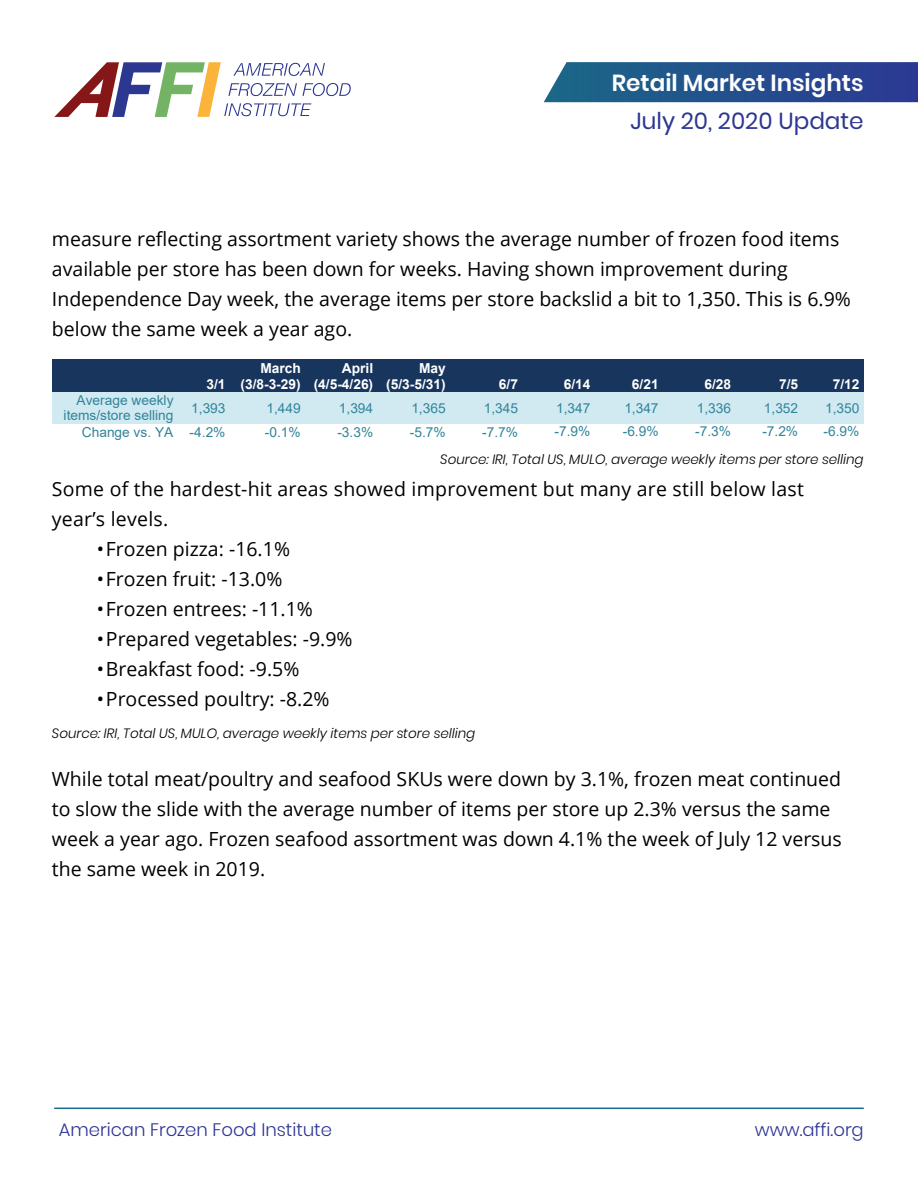
<style>
.page{position:relative;width:918px;height:1188px;background:#fff}
.page>*{position:absolute;margin:0;border:0;box-sizing:border-box;transform-origin:0 0}
.t1{font:600 23.1px "Poppins";color:#fff}
.t2{font:23.1px "Poppins";color:#2c3790}
.t3{font:19.5px/30px "Open Sans";color:#000}
.t4{font:300 18px "Poppins";color:#2d3494}
.t5{font:13.8px/15.8px "Arial";letter-spacing:-.005em;color:#31849a;text-align:right}
.t6{font:700 13.8px/15.8px "Arial";letter-spacing:-.005em;color:#fff;text-align:right}
.t7{font:italic 300 13.5px "Poppins";color:#000}
</style>
<div class="page">
<svg style="left:54px;top:62px;width:297px;height:55px"></svg>
<hr style="left:54px;top:1108px;width:810px;height:1px;background:#1a6887">
<svg style="left:544px;top:62px;width:374px;height:40px;background:#2a5590"></svg>
<div style="left:52px;top:360px;width:126px;height:32px;background:#18365d"></div>
<div style="left:178px;top:360px;width:52px;height:32px;background:#18365d"></div>
<div style="left:230px;top:360px;width:75px;height:32px;background:#18365d"></div>
<div style="left:305px;top:360px;width:73px;height:32px;background:#18365d"></div>
<div style="left:378px;top:360px;width:72px;height:32px;background:#18365d"></div>
<div style="left:450px;top:360px;width:73px;height:32px;background:#18365d"></div>
<div style="left:523px;top:360px;width:72px;height:32px;background:#18365d"></div>
<div style="left:595px;top:360px;width:68px;height:32px;background:#18365d"></div>
<div style="left:663px;top:360px;width:73px;height:32px;background:#18365d"></div>
<div style="left:736px;top:360px;width:67px;height:32px;background:#18365d"></div>
<div style="left:803px;top:360px;width:61px;height:32px;background:#18365d"></div>
<div style="left:52px;top:392px;width:126px;height:31px;background:#d1eaf1"></div>
<div style="left:178px;top:392px;width:52px;height:31px;background:#d1eaf1"></div>
<div style="left:230px;top:392px;width:75px;height:31px;background:#d1eaf1"></div>
<div style="left:305px;top:392px;width:73px;height:31px;background:#d1eaf1"></div>
<div style="left:378px;top:392px;width:72px;height:31px;background:#d1eaf1"></div>
<div style="left:450px;top:392px;width:73px;height:31px;background:#d1eaf1"></div>
<div style="left:523px;top:392px;width:72px;height:31px;background:#d1eaf1"></div>
<div style="left:595px;top:392px;width:68px;height:31px;background:#d1eaf1"></div>
<div style="left:663px;top:392px;width:73px;height:31px;background:#d1eaf1"></div>
<div style="left:736px;top:392px;width:67px;height:31px;background:#d1eaf1"></div>
<div style="left:803px;top:392px;width:61px;height:31px;background:#d1eaf1"></div>
<p class="t1" style="left:612px;top:69px;width:253px">Retail Market Insights</p>
<p class="t2" style="left:631px;top:108px;width:235px">July 20, 2020 Update</p>
<p class="t3" style="left:52px;top:223px;width:800px">measure reflecting assortment variety shows the average number of frozen food items available per store has been down for weeks. Having shown improvement during Independence Day week, the average items per store backslid a bit to 1,350. This is 6.9% below the same week a year ago.</p>
<p class="t6" style="left:206px;top:376px;width:21px">3/1</p>
<p class="t6" style="left:241px;top:361px;width:62px">March (3/8-3-29)</p>
<p class="t6" style="left:314px;top:361px;width:61px">April (4/5-4/26)</p>
<p class="t6" style="left:386px;top:361px;width:61px">May (5/3-5/31)</p>
<p class="t6" style="left:499px;top:376px;width:21px">6/7</p>
<p class="t6" style="left:564px;top:376px;width:28px">6/14</p>
<p class="t6" style="left:632px;top:376px;width:28px">6/21</p>
<p class="t6" style="left:704px;top:376px;width:28px">6/28</p>
<p class="t6" style="left:779px;top:376px;width:21px">7/5</p>
<p class="t6" style="left:833px;top:376px;width:28px">7/12</p>
<p class="t5" style="left:64px;top:392px;width:111px">Average weekly items/store selling</p>
<p class="t5" style="left:191px;top:400px;width:36px">1,393</p>
<p class="t5" style="left:267px;top:400px;width:36px">1,449</p>
<p class="t5" style="left:339px;top:400px;width:36px">1,394</p>
<p class="t5" style="left:411px;top:400px;width:36px">1,365</p>
<p class="t5" style="left:484px;top:400px;width:36px">1,345</p>
<p class="t5" style="left:556px;top:400px;width:36px">1,347</p>
<p class="t5" style="left:624px;top:400px;width:36px">1,347</p>
<p class="t5" style="left:697px;top:400px;width:36px">1,336</p>
<p class="t5" style="left:764px;top:400px;width:36px">1,352</p>
<p class="t5" style="left:825px;top:400px;width:36px">1,350</p>
<p class="t5" style="left:82px;top:424px;width:145px">Change vs. YA -4.2%</p>
<p class="t5" style="left:265px;top:424px;width:37px">-0.1%</p>
<p class="t5" style="left:337px;top:424px;width:37px">-3.3%</p>
<p class="t5" style="left:410px;top:424px;width:37px">-5.7%</p>
<p class="t5" style="left:482px;top:424px;width:37px">-7.7%</p>
<p class="t5" style="left:555px;top:423px;width:37px">-7.9%</p>
<p class="t5" style="left:623px;top:423px;width:37px">-6.9%</p>
<p class="t5" style="left:695px;top:423px;width:37px">-7.3%</p>
<p class="t5" style="left:762px;top:423px;width:37px">-7.2%</p>
<p class="t5" style="left:824px;top:423px;width:37px">-6.9%</p>
<p class="t7" style="left:440px;top:452px;width:425px">Source: IRI, Total US, MULO, average weekly items per store selling</p>
<p class="t3" style="left:52px;top:473px;width:753px">Some of the hardest-hit areas showed improvement but many are still below last year’s levels.</p>
<p class="t3" style="left:97px;top:533px;width:195px">• Frozen pizza: -16.1%</p>
<p class="t3" style="left:97px;top:563px;width:187px">• Frozen fruit: -13.0%</p>
<p class="t3" style="left:97px;top:593px;width:218px">• Frozen entrees: -11.1%</p>
<p class="t3" style="left:97px;top:623px;width:257px">• Prepared vegetables: -9.9%</p>
<p class="t3" style="left:97px;top:653px;width:204px">• Breakfast food: -9.5%</p>
<p class="t3" style="left:97px;top:683px;width:234px">• Processed poultry: -8.2%</p>
<p class="t7" style="left:52px;top:726px;width:425px">Source: IRI, Total US, MULO, average weekly items per store selling</p>
<p class="t3" style="left:52px;top:764px;width:791px">While total meat/poultry and seafood SKUs were down by 3.1%, frozen meat continued to slow the slide with the average number of items per store up 2.3% versus the same week a year ago. Frozen seafood assortment was down 4.1% the week of July 12 versus the same week in 2019.</p>
<p class="t4" style="left:59px;top:1119px;width:275px">American Frozen Food Institute</p>
<p class="t4" style="left:755px;top:1119px;width:110px">www.affi.org</p>
</div>
